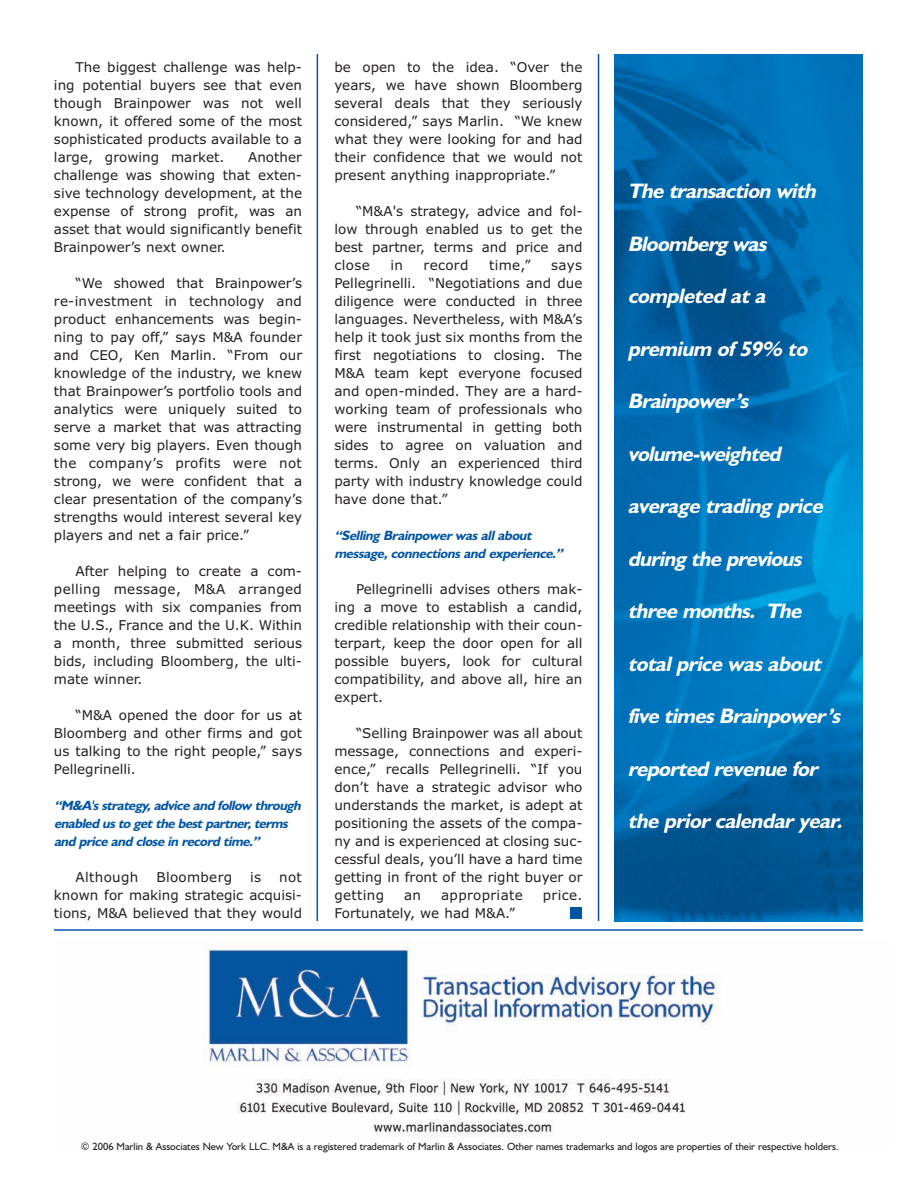
<style>
.page{position:relative;width:918px;height:1188px;background:#fff}
.page>*{position:absolute;margin:0;border:0;box-sizing:border-box;transform-origin:0 0}
.t1{font:italic 700 21px "Humanist 521 BT";letter-spacing:-.025em;color:#fff}
.t2{font:13.5px/18px "Verdana";color:#231f20;text-align:justify}
.t3{font:italic 700 13.5px/18px "Humanist 521 BT";letter-spacing:-.03em;color:#0155a5}
.t4{font:13.5px "Verdana";letter-spacing:.025em;color:#231f20}
.t5{font:10.5px "Humanist 521 BT";color:#231f20}
</style>
<div class="page">
<img style="left:614px;top:54px;width:248px;height:867px">
<img style="left:203px;top:946px;width:518px;height:191px">
<hr style="left:54px;top:929px;width:809px;height:2px;background:#0155a5">
<hr style="left:317px;top:54px;width:1px;height:867px;background:#0155a5">
<hr style="left:598px;top:54px;width:1px;height:867px;background:#0155a5">
<div style="left:570px;top:908px;width:12px;height:11px;background:#0155a5"></div>
<p class="t2" style="left:54px;top:58px;width:250px;text-indent:22px">The biggest challenge was help&shy;ing potential buyers see that even though Brainpower was not well known, it offered some of the most sophisticated products available to a large, growing market.</p>
<p class="t2" style="left:54px;top:148px;width:250px;text-indent:194px">Another challenge was showing that exten&shy;sive technology development, at the expense of strong profit, was an asset that would significantly benefit Brainpower’s next owner.</p>
<p class="t2" style="left:54px;top:274px;width:250px;text-indent:22px">“We showed that Brainpower’s re-investment in technology and product enhancements was begin&shy;ning to pay off,” says M&amp;A founder and CEO, Ken Marlin. “From our knowledge of the industry, we knew that Brainpower’s portfolio tools and analytics were uniquely suited to serve a market that was attracting some very big players. Even though the company’s profits were not strong, we were confident that a clear presentation of the company’s strengths would interest several key players and net a fair price.”</p>
<p class="t2" style="left:54px;top:562px;width:250px;text-indent:22px">After helping to create a com&shy;pelling message, M&amp;A arranged meetings with six companies from the U.S., France and the U.K. Within a month, three submitted serious bids, including Bloomberg, the ulti&shy;mate winner.</p>
<p class="t2" style="left:54px;top:706px;width:250px;text-indent:22px">“M&amp;A opened the door for us at Bloomberg and other firms and got us talking to the right people,” says Pellegrinelli.</p>
<p class="t3" style="left:54px;top:798px;width:251px">“M&amp;A 'sstrategy,advice and follow throug h enabled usto getthe bestpartner,terms and price and close in record time.”</p>
<p class="t4" style="left:76px;top:869px;width:64px">Although</p>
<p class="t4" style="left:156px;top:869px;width:77px">Bloomberg</p>
<p class="t2" style="left:250px;top:868px;width:13px">is</p>
<p class="t2" style="left:54px;top:868px;width:250px;text-indent:225px">not known for making strategic acquisi&shy;tions, M&amp;A believed that they would</p>
<p class="t2" style="left:334px;top:58px;width:250px">be open to the idea. “Over the years, we have shown Bloomberg several deals that they seriously considered,” says Marlin. “We knew what they were looking for and had their confidence that we would not present anything inappropriate.”</p>
<p class="t2" style="left:334px;top:202px;width:250px;text-indent:22px">“M&amp;A's strategy, advice and fol&shy;low through enabled us to get the best partner, terms and price and close</p>
<p class="t2" style="left:390px;top:256px;width:14px">in</p>
<p class="t2" style="left:424px;top:256px;width:46px">record</p>
<p class="t2" style="left:489px;top:256px;width:43px">time,”</p>
<p class="t2" style="left:334px;top:256px;width:250px;text-indent:217px">says Pellegrinelli. “Negotiations and due diligence were conducted in three languages. Nevertheless, with M&amp;A’s help it took just six months from the first negotiations to closing. The M&amp;A team kept everyone focused and open-minded. They are a hard&shy;working team of professionals who were instrumental in getting both sides to agree on valuation and terms. Only an experienced third party with industry knowledge could have done that.”</p>
<p class="t3" style="left:334px;top:528px;width:232px">“Selling Brainpower was all about message, connections and experience.”</p>
<p class="t2" style="left:334px;top:580px;width:250px;text-indent:22px">Pellegrinelli advises others mak&shy;ing a move to establish a candid, credible relationship with their coun&shy;terpart, keep the door open for all possible buyers, look for cultural compatibility, and above all, hire an expert.</p>
<p class="t2" style="left:334px;top:724px;width:250px;text-indent:22px">“Selling Brainpower was all about message, connections and experi&shy;ence,” recalls Pellegrinelli. “If you don’t have a strategic advisor who understands the market, is adept at positioning the assets of the compa&shy;ny and is experienced at closing suc&shy;cessful deals, you’ll have a hard time getting in front of the right buyer or getting</p>
<p class="t2" style="left:404px;top:886px;width:18px">an</p>
<p class="t4" style="left:441px;top:887px;width:83px">appropriate</p>
<p class="t2" style="left:543px;top:886px;width:41px">price.</p>
<p class="t2" style="left:334px;top:904px;width:182px">Fortunately, we had M&amp;A.”</p>
<h1 class="t1" style="left:628px;top:184px;width:194px">The transaction with</h1>
<h1 class="t1" style="left:628px;top:236px;width:144px">Bloomberg was</h1>
<h1 class="t1" style="left:628px;top:289px;width:143px">completed at a</h1>
<h1 class="t1" style="left:628px;top:341px;width:185px">premium of 59% to</h1>
<h1 class="t1" style="left:628px;top:394px;width:126px">Brainpower’s</h1>
<h1 class="t1" style="left:628px;top:446px;width:158px">volume-weighted</h1>
<h1 class="t1" style="left:628px;top:499px;width:200px">average trading price</h1>
<h1 class="t1" style="left:628px;top:551px;width:179px">during the previous</h1>
<h1 class="t1" style="left:628px;top:604px;width:179px">three months. The</h1>
<h1 class="t1" style="left:628px;top:656px;width:199px">total price was about</h1>
<h1 class="t1" style="left:628px;top:709px;width:218px">five timesBrainpower’s</h1>
<h1 class="t1" style="left:628px;top:761px;width:195px">reported revenue for</h1>
<h1 class="t1" style="left:628px;top:814px;width:220px">the prior calendar year.</h1>
<p class="t5" style="left:81px;top:1143px;width:760px">© 2006 Marlin &amp; Associates New York LLC. M&amp;A is a registered trademark of Marlin &amp; Associates. Other names trademarks and logos are properties of their respective holders.</p>
</div>
